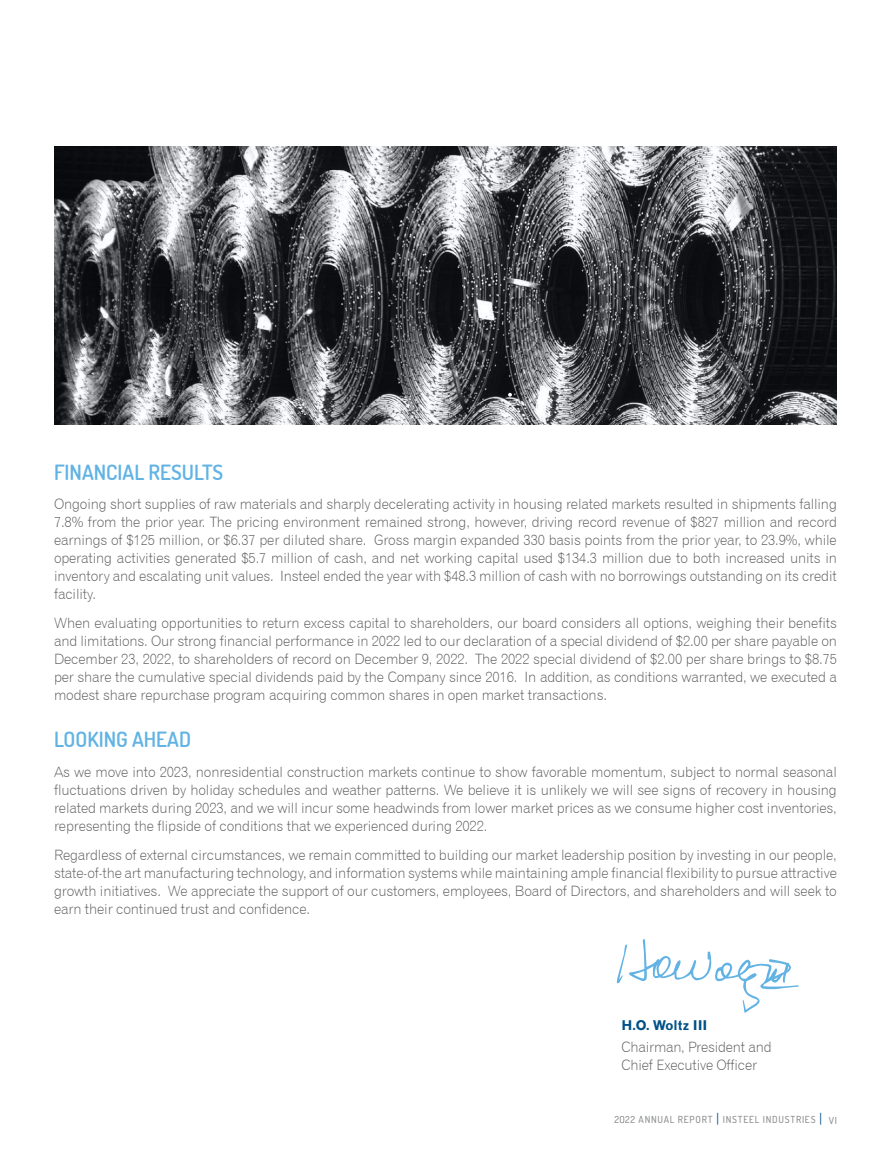
<style>
.page{position:relative;width:891px;height:1161px;background:#fff}
.page>*{position:absolute;margin:0;border:0;box-sizing:border-box;transform-origin:0 0}
.t1{font:200 21px "Dosis";color:#61b3e4}
.letter_text{font:14.25px/18px "Gothic 720 BT Light B";letter-spacing:-.01em;color:#57585a;text-align:justify}
.letter_text-2{font:13.5px "Gothic 720 BT Bold B";color:#005187}
.t2{font:500 9.75px "Dosis";letter-spacing:.075em;color:#8a8d90}
.s1{font-family:"Gotham";font-weight:400;font-size:12.75px;color:#005187}
</style>
<div class="page">
<svg style="left:54px;top:146px;width:783px;height:278px;background:#5c5d60"></svg>
<svg style="left:508px;top:393px;width:4px;height:4px"></svg>
<svg style="left:616px;top:939px;width:183px;height:74px"></svg>
<svg style="left:620px;top:1116px;width:4px;height:7px"></svg>
<p class="t1" style="left:54px;top:457px;width:171px">FINANCIAL RESULTS</p>
<p class="letter_text" style="left:54px;top:495px;width:785px">Ongoing short supplies of raw materials and sharply decelerating activity in housing related markets resulted in shipments falling 7.8% from the prior year. The pricing environment remained strong, however, driving record revenue of $827 million and record earnings of $125 million, or $6.37 per diluted share. Gross margin expanded 330 basis points from the prior year, to 23.9%, while operating activities generated $5.7 million of cash, and net working capital used $134.3 million due to both increased units in inventory and escalating unit values. Insteel ended the year with $48.3 million of cash with no borrowings outstanding on its credit facility.</p>
<p class="letter_text" style="left:54px;top:614px;width:785px">When evaluating opportunities to return excess capital to shareholders, our board considers all options, weighing their benefits and limitations. Our strong financial performance in 2022 led to our declaration of a special dividend of $2.00 per share payable on December 23, 2022, to shareholders of record on December 9, 2022. The 2022 special dividend of $2.00 per share brings to $8.75 per share the cumulative special dividends paid by the Company since 2016. In addition, as conditions warranted, we executed a modest share repurchase program acquiring common shares in open market transactions.</p>
<p class="t1" style="left:54px;top:725px;width:139px">LOOKING AHEAD</p>
<p class="letter_text" style="left:54px;top:762px;width:784px">As we move into 2023, nonresidential construction markets continue to show favorable momentum, subject to normal seasonal fluctuations driven by holiday schedules and weather patterns. We believe it is unlikely we will see signs of recovery in housing related markets during 2023, and we will incur some headwinds from lower market prices as we consume higher cost inventories, representing the flipside of conditions that we experienced during 2022.</p>
<p class="letter_text" style="left:54px;top:846px;width:784px">Regardless of external circumstances, we remain committed to building our market leadership position by investing in our people, state-of-the art manufacturing technology, and information systems while maintaining ample financial flexibility to pursue attractive growth initiatives. We appreciate the support of our customers, employees, Board of Directors, and shareholders and will seek to earn their continued trust and confidence.</p>
<p class="letter_text-2" style="left:622px;top:1017px;width:87px">H.O. Woltz III</p>
<p class="letter_text" style="left:622px;top:1038px;width:151px">Chairman, President and<br>Chief Executive Officer</p>
<p class="t2" style="left:614px;top:1113px;width:224px">2 22 ANNUAL REPORT <span class="s1">|</span> INSTEEL INDUSTRIES <span class="s1">|</span> VI</p>
</div>
